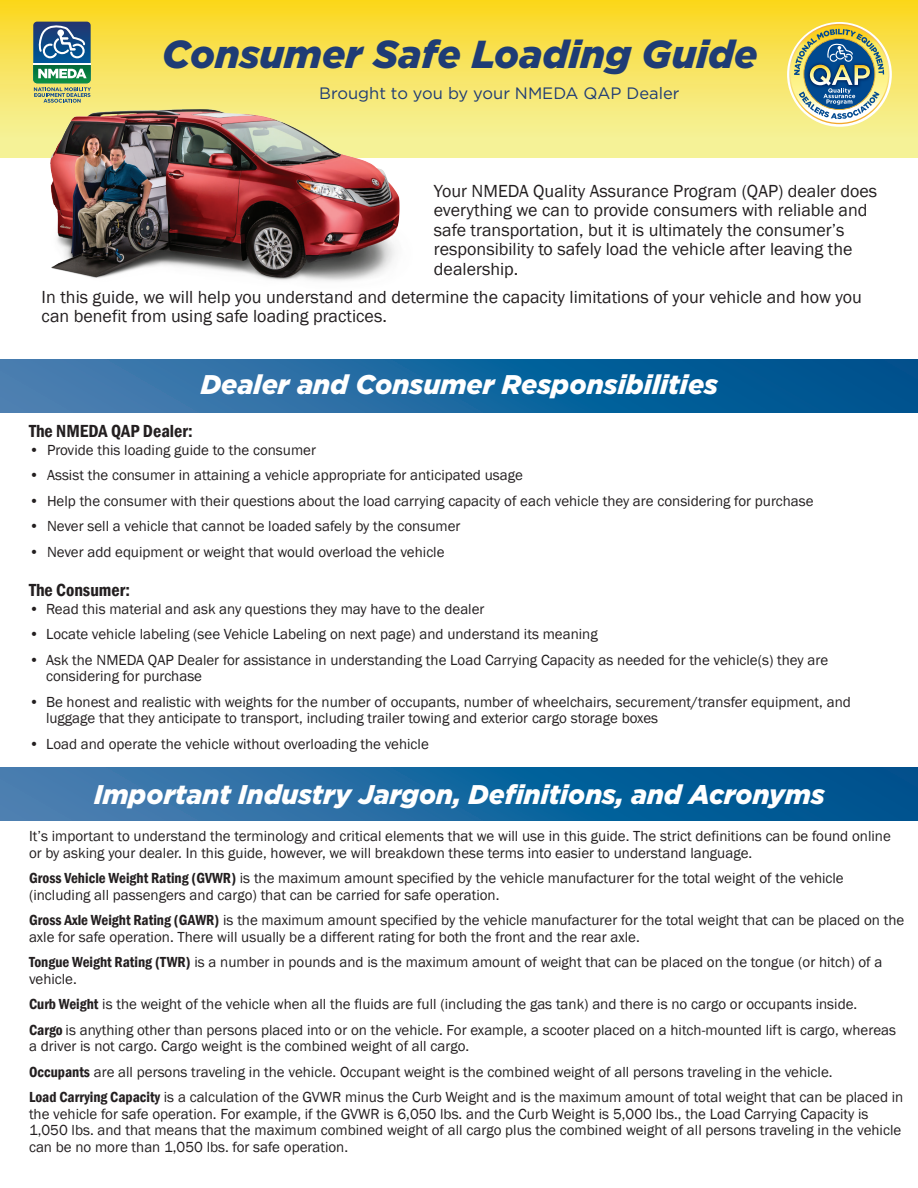
<style>
.page{position:relative;width:918px;height:1188px;background:#fff}
.page>*{position:absolute;margin:0;border:0;box-sizing:border-box;transform-origin:0 0}
.t1{font:italic 900 39px "Gotham";color:#1f3c75}
.t2{font:italic 900 27px "Gotham";color:#fff}
.t3{font:18px/19.5px "Franklin Gothic";color:#231f20}
.t4{font:600 condensed 18px "Franklin Gothic";color:#231f20}
.t5{font:16.5px "Gotham";color:#1f3c75}
.t6{font:15px/16.5px "Franklin Gothic";color:#231f20}
.s1{font-weight:600;font-stretch:condensed}
</style>
<div class="page">
<svg style="left:0;top:359px;width:918px;height:53px;background:#1b679f"></svg>
<svg style="left:0;top:767px;width:918px;height:53px;background:#1b679f"></svg>
<div style="left:0;top:0;width:918px;height:158px;background:linear-gradient(to bottom,#fbd723,#f5f5a7)"></div>
<img style="left:29px;top:56px;width:391px;height:225px">
<svg style="left:33px;top:22px;width:58px;height:81px;background:#658f8d"></svg>
<svg style="left:787px;top:22px;width:105px;height:105px"></svg>
<svg style="left:789px;top:24px;width:101px;height:100px"></svg>
<svg style="left:791px;top:25px;width:97px;height:98px"></svg>
<img style="left:793px;top:47px;width:94px;height:56px">
<img style="left:794px;top:29px;width:90px;height:90px">
<h1 class="t1" style="left:162px;top:27px;width:597px">Consumer Safe Loading Guide</h1>
<p class="t5" style="left:319px;top:82px;width:362px">Brought to you by your NMEDA QAP Dealer</p>
<p class="t3" style="left:434px;top:182px;width:445px">Your NMEDA Quality Assurance Program (QAP) dealer does everything we can to provide consumers with reliable and safe transportation, but it is ultimately the consumer’s responsibility to safely load the vehicle after leaving the dealership.</p>
<p class="t3" style="left:42px;top:288px;width:822px">In this guide, we will help you understand and determine the capacity limitations of your vehicle and how you can benefit from using safe loading practices.</p>
<h2 class="t2" style="left:201px;top:366px;width:519px">Dealer and Consumer Responsibilities</h2>
<p class="t4" style="left:29px;top:419px;width:165px">The NMEDA QAP Dealer:</p>
<p class="t6" style="left:29px;top:442px;width:289px">• Provide this loading guide to the consumer</p>
<p class="t6" style="left:29px;top:467px;width:495px">• Assist the consumer in attaining a vehicle appropriate for anticipated usage</p>
<p class="t6" style="left:29px;top:493px;width:786px">• Help the consumer with their questions about the load carrying capacity of each vehicle they are considering for purchase</p>
<p class="t6" style="left:29px;top:518px;width:433px">• Never sell a vehicle that cannot be loaded safely by the consumer</p>
<p class="t6" style="left:29px;top:544px;width:417px">• Never add equipment or weight that would overload the vehicle</p>
<p class="t4" style="left:29px;top:578px;width:102px">The Consumer:</p>
<p class="t6" style="left:29px;top:601px;width:457px">• Read this material and ask any questions they may have to the dealer</p>
<p class="t6" style="left:29px;top:626px;width:570px">• Locate vehicle labeling (see Vehicle Labeling on next page) and understand its meaning</p>
<p class="t6" style="left:46px;top:652px;width:784px;text-indent:-17px">• Ask the NMEDA QAP Dealer for assistance in understanding the Load Carrying Capacity as needed for the vehicle(s) they are considering for purchase</p>
<p class="t6" style="left:46px;top:694px;width:806px;text-indent:-17px">• Be honest and realistic with weights for the number of occupants, number of wheelchairs, securement/transfer equipment, and luggage that they anticipate to transport, including trailer towing and exterior cargo storage boxes</p>
<p class="t6" style="left:29px;top:736px;width:401px">• Load and operate the vehicle without overloading the vehicle</p>
<h2 class="t2" style="left:94px;top:775px;width:732px">Important Industry Jargon, Definitions, and Acronyms</h2>
<p class="t6" style="left:29px;top:828px;width:863px">It’s important to understand the terminology and critical elements that we will use in this guide. The strict definitions can be found online or by asking your dealer. In this guide, however, we will breakdown these terms into easier to understand language.</p>
<p class="t6" style="left:29px;top:870px;width:816px"><span class="s1">Gross Vehicle Weight Rating (GVWR)</span> is the maximum amount specified by the vehicle manufacturer for the total weight of the vehicle (including all passengers and cargo) that can be carried for safe operation.</p>
<p class="t6" style="left:29px;top:912px;width:877px"><span class="s1">Gross Axle Weight Rating (GAWR)</span> is the maximum amount specified by the vehicle manufacturer for the total weight that can be placed on the axle for safe operation. There will usually be a different rating for both the front and the rear axle.</p>
<p class="t6" style="left:29px;top:954px;width:855px"><span class="s1">Tongue Weight Rating (TWR)</span> is a number in pounds and is the maximum amount of weight that can be placed on the tongue (or hitch) of a vehicle.</p>
<p class="t6" style="left:29px;top:992px;width:869px;line-height:25.5px"><span class="s1">Curb Weight</span> is the weight of the vehicle when all the fluids are full (including the gas tank) and there is no cargo or occupants inside.<br><span class="s1">Cargo</span> is anything other than persons placed into or on the vehicle. For example, a scooter placed on a hitch-mounted lift is cargo, whereas</p>
<p class="t6" style="left:29px;top:1034px;width:876px;line-height:25.5px">a driver is not cargo. Cargo weight is the combined weight of all cargo.<br><span class="s1">Occupants</span> are all persons traveling in the vehicle. Occupant weight is the combined weight of all persons traveling in the vehicle.<br><span class="s1">Load Carrying Capacity</span> is a calculation of the GVWR minus the Curb Weight and is the maximum amount of total weight that can be placed in</p>
<p class="t6" style="left:29px;top:1106px;width:874px">the vehicle for safe operation. For example, if the GVWR is 6,050 lbs. and the Curb Weight is 5,000 lbs., the Load Carrying Capacity is<br>1,050 lbs. and that means that the maximum combined weight of all cargo plus the combined weight of all persons traveling in the vehicle can be no more than 1,050 lbs. for safe operation.</p>
</div>
